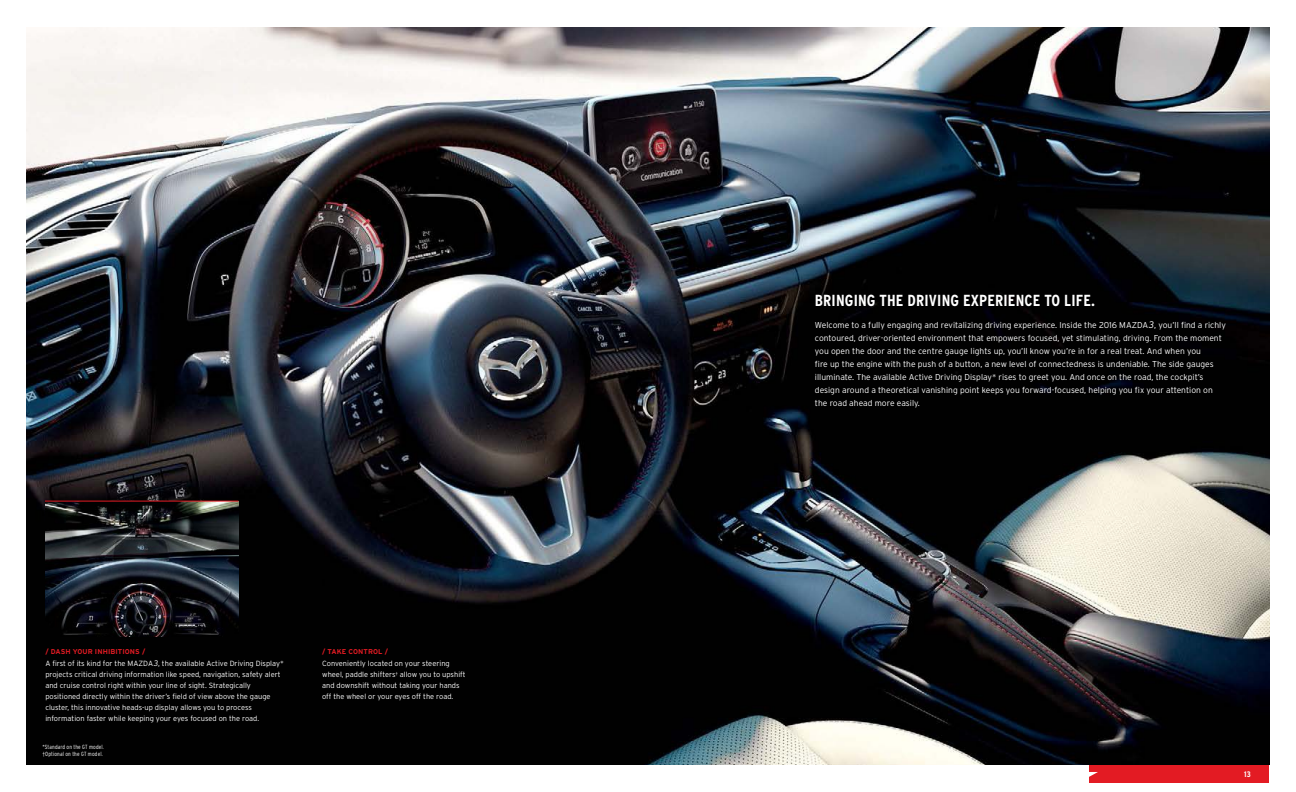
<style>
.page{position:relative;width:1296px;height:792px;background:#fff}
.page>*{position:absolute;margin:0;border:0;box-sizing:border-box;transform-origin:0 0}
.t1{font:700 condensed 16px "Interstate";letter-spacing:.01em;color:#fff}
.t2{font:300 8.5px/13px "Interstate";color:#fff}
.t3{font:700 condensed 8px "Interstate";color:#fff}
.t4{font:300 7.5px/11px "Interstate";color:#fff}
.t5{font:700 7px "Interstate";letter-spacing:.01em;color:#e31b23}
.t6{font:300 condensed 6px/7px "Interstate";letter-spacing:.025em;color:#fff}
.s1{font-style:italic;font-size:8px}
.s2{font-style:italic;font-size:9.5px}
</style>
<div class="page">
<img style="left:27px;top:27px;width:1242px;height:738px">
<img style="left:45px;top:502px;width:193px;height:135px">
<hr style="left:45px;top:501px;width:193px;height:1px;background:#e31b23">
<div style="left:1089px;top:765px;width:180px;height:18px;background:#e31b23"></div>
<p class="t5" style="left:45px;top:647px;width:102px">/ DASH YOUR INHIBITIONS /</p>
<p class="t4" style="left:45px;top:658px;width:240px">A first of its kind for the MAZDA<span class="s1">3</span>, the available Active Driving Display* projects critical driving information like speed, navigation, safety alert and cruise control right within your line of sight. Strategically positioned directly within the driver’s field of view above the gauge cluster, this innovative heads-up display allows you to process information faster while keeping your eyes focused on the road.</p>
<p class="t6" style="left:42px;top:744px;width:63px">*Standard on the GT model. †Optional on the GT model.</p>
<p class="t5" style="left:322px;top:647px;width:67px">/ TAKE CONTROL /</p>
<p class="t4" style="left:322px;top:658px;width:145px">Conveniently located on your steering wheel, paddle shifters<sup>†</sup> allow you to upshift and downshift without taking your hands off the wheel or your eyes off the road.</p>
<h1 class="t1" style="left:815px;top:292px;width:282px">BRINGING THE DRIVING EXPERIENCE TO LIFE.</h1>
<p class="t2" style="left:815px;top:319px;width:413px">Welcome to a fully engaging and revitalizing driving experience. Inside the 2016 MAZDA<span class="s2">3</span>, you’ll find a richly contoured, driver-oriented environment that empowers focused, yet stimulating, driving. From the moment you open the door and the centre gauge lights up, you’ll know you’re in for a real treat. And when you<br>fire up the engine with the push of a button, a new level of connectedness is undeniable. The side gauges illuminate. The available Active Driving Display* rises to greet you. And once on the road, the cockpit’s design around a theoretical vanishing point keeps you forward-focused, helping you fix your attention on the road ahead more easily.</p>
<p class="t3" style="left:1244px;top:770px;width:8px">13</p>
</div>
